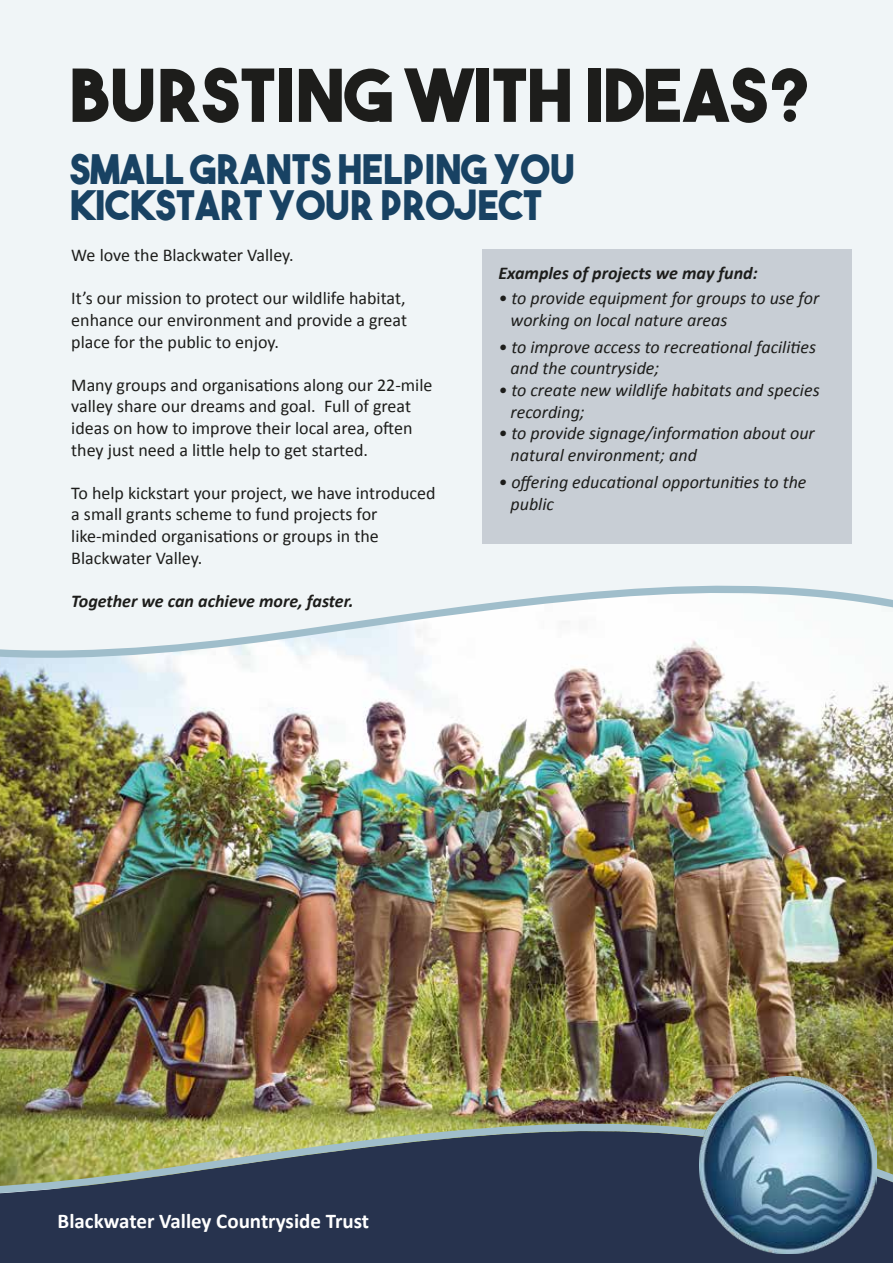
<style>
.page{position:relative;width:893px;height:1263px;background:#fff}
.page>*{position:absolute;margin:0;border:0;box-sizing:border-box;transform-origin:0 0}
.t1{font:72.3px "The Bold Font";color:#1d1d1b}
.t2{font:40.65px/36px "The Bold Font";color:#184263;scale:.95 1}
.t3{font:700 21px "Calibri";color:#fff}
.t4{font:18px/21.6px "Calibri";color:#1d1d1b}
.t5{font:italic 18px/21.6px "Calibri";color:#1d1d1b}
.t6{font:italic 700 18px "Calibri";color:#1d1d1b}
</style>
<div class="page">
<img style="left:0;top:0;width:893px;height:1102px">
<div style="left:482px;top:249px;width:369px;height:295px;background:#c8ced5"></div>
<svg style="left:0;top:564px;width:893px;height:95px"></svg>
<div style="left:0;top:1197px;width:893px;height:66px;background:#27334e"></div>
<img style="left:0;top:1102px;width:893px;height:95px">
<img style="left:700px;top:1077px;width:177px;height:176px">
<h1 class="t1" style="left:69px;top:50px;width:743px">BURSTING WITH IDEAS?</h1>
<h2 class="t2" style="left:70px;top:150px;width:533px">SMALL GRANTS HELPING YOU<br>KICKSTART YOUR PROJECT</h2>
<p class="t4" style="left:71px;top:244px;width:224px">We love the Blackwater Valley.</p>
<p class="t4" style="left:71px;top:288px;width:337px;text-align:justify">It’s our mission to protect our wildlife habitat, enhance our environment and provide a great place for the public to enjoy.</p>
<p class="t4" style="left:71px;top:374px;width:363px">Many groups and organisations along our 22-mile valley share our dreams and goal. Full of great ideas on how to improve their local area, often they just need a little help to get started.</p>
<p class="t4" style="left:71px;top:482px;width:366px">To help kickstart your project, we have introduced a small grants scheme to fund projects for like-minded organisations or groups in the Blackwater Valley.</p>
<p class="t6" style="left:71px;top:589px;width:284px">Together we can achieve more, faster.</p>
<p class="t6" style="left:498px;top:262px;width:261px">Examples of projects we may fund:</p>
<p class="t5" style="left:511px;top:287px;width:310px;text-indent:-12px">• to provide equipment for groups to use for working on local nature areas</p>
<p class="t5" style="left:511px;top:335px;width:307px;text-indent:-12px">• to improve access to recreational facilities and the countryside;</p>
<p class="t5" style="left:511px;top:379px;width:311px;text-indent:-12px">• to create new wildlife habitats and species recording;</p>
<p class="t5" style="left:511px;top:422px;width:306px;text-indent:-12px">• to provide signage/information about our natural environment; and</p>
<p class="t5" style="left:511px;top:470px;width:297px;text-indent:-12px">• offering educational opportunities to the public</p>
<p class="t3" style="left:58px;top:1208px;width:313px">Blackwater Valley Countryside Trust</p>
</div>
